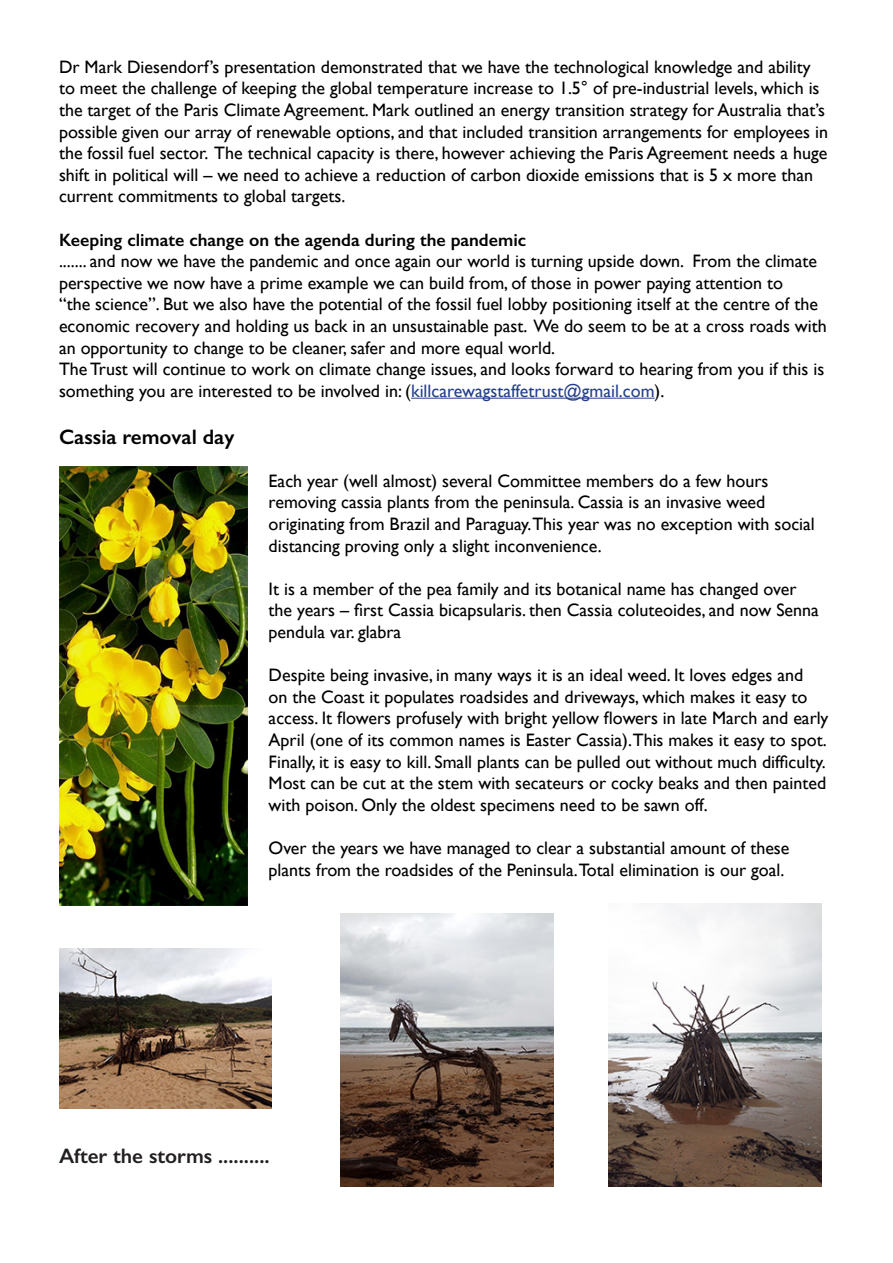
<style>
.page{position:relative;width:893px;height:1263px;background:#fff}
.page>*{position:absolute;margin:0;border:0;box-sizing:border-box;transform-origin:0 0}
.Heading_1{font:600 21px "Gill Sans";color:#231f20}
.t1{font:600 21px "Gill Sans";color:#000}
.t2{font:18px/21.6px "Gill Sans";color:#000}
.t3{font:600 18px "Gill Sans";color:#000}
.s1{color:#253f8e}
</style>
<div class="page">
<hr style="left:411px;top:398px;width:244px;height:1px;background:#253f8e">
<img style="left:59px;top:467px;width:188px;height:438px">
<img style="left:59px;top:949px;width:212px;height:159px">
<img style="left:341px;top:913px;width:212px;height:274px">
<img style="left:609px;top:903px;width:212px;height:284px">
<p class="t2" style="left:59px;top:56px;width:771px">Dr Mark Diesendorf’s presentation demonstrated that we have the technological knowledge and ability to meet the challenge of keeping the global temperature increase to 1.5° of pre-industrial levels, which is the target of the Paris Climate Agreement. Mark outlined an energy transition strategy for Australia that’s possible given our array of renewable options, and that included transition arrangements for employees in the fossil fuel sector. The technical capacity is there, however achieving the Paris Agreement needs a huge shift in political will – we need to achieve a reduction of carbon dioxide emissions that is 5 x more than current commitments to global targets.</p>
<p class="t3" style="left:59px;top:229px;width:469px">Keeping climate change on the agenda during the pandemic</p>
<p class="t2" style="left:59px;top:250px;width:769px">....... and now we have the pandemic and once again our world is turning upside down. From the climate perspective we now have a prime example we can build from, of those in power paying attention to<br>“the science”. But we also have the potential of the fossil fuel lobby positioning itself at the centre of the economic recovery and holding us back in an unsustainable past. We do seem to be at a cross roads with an opportunity to change to be cleaner, safer and more equal world.</p>
<p class="t2" style="left:59px;top:358px;width:767px">The Trust will continue to work on climate change issues, and looks forward to hearing from you if this is something you are interested to be involved in: (<span class="s1">killcarewagstaffetrust@gmail.com</span>).</p>
<p class="t1" style="left:59px;top:424px;width:177px">Cassia removal day</p>
<p class="t2" style="left:269px;top:470px;width:548px">Each year (well almost) several Committee members do a few hours removing cassia plants from the peninsula. Cassia is an invasive weed originating from Brazil and Paraguay.This year was no exception with social distancing proving only a slight inconvenience.</p>
<p class="t2" style="left:269px;top:578px;width:552px">It is a member of the pea family and its botanical name has changed over the years – first Cassia bicapsularis. then Cassia coluteoides, and now Senna pendula var. glabra</p>
<p class="t2" style="left:269px;top:664px;width:561px">Despite being invasive, in many ways it is an ideal weed. It loves edges and<br>on the Coast it populates roadsides and driveways, which makes it easy to access. It flowers profusely with bright yellow flowers in late March and early April (one of its common names is Easter Cassia).This makes it easy to spot.<br>Finally, it is easy to kill. Small plants can be pulled out without much difficulty.<br>Most can be cut at the stem with secateurs or cocky beaks and then painted with poison. Only the oldest specimens need to be sawn off.</p>
<p class="t2" style="left:269px;top:837px;width:522px">Over the years we have managed to clear a substantial amount of these plants from the roadsides of the Peninsula.Total elimination is our goal.</p>
<p class="Heading_1" style="left:59px;top:1143px;width:212px">After the storms ..........</p>
</div>
